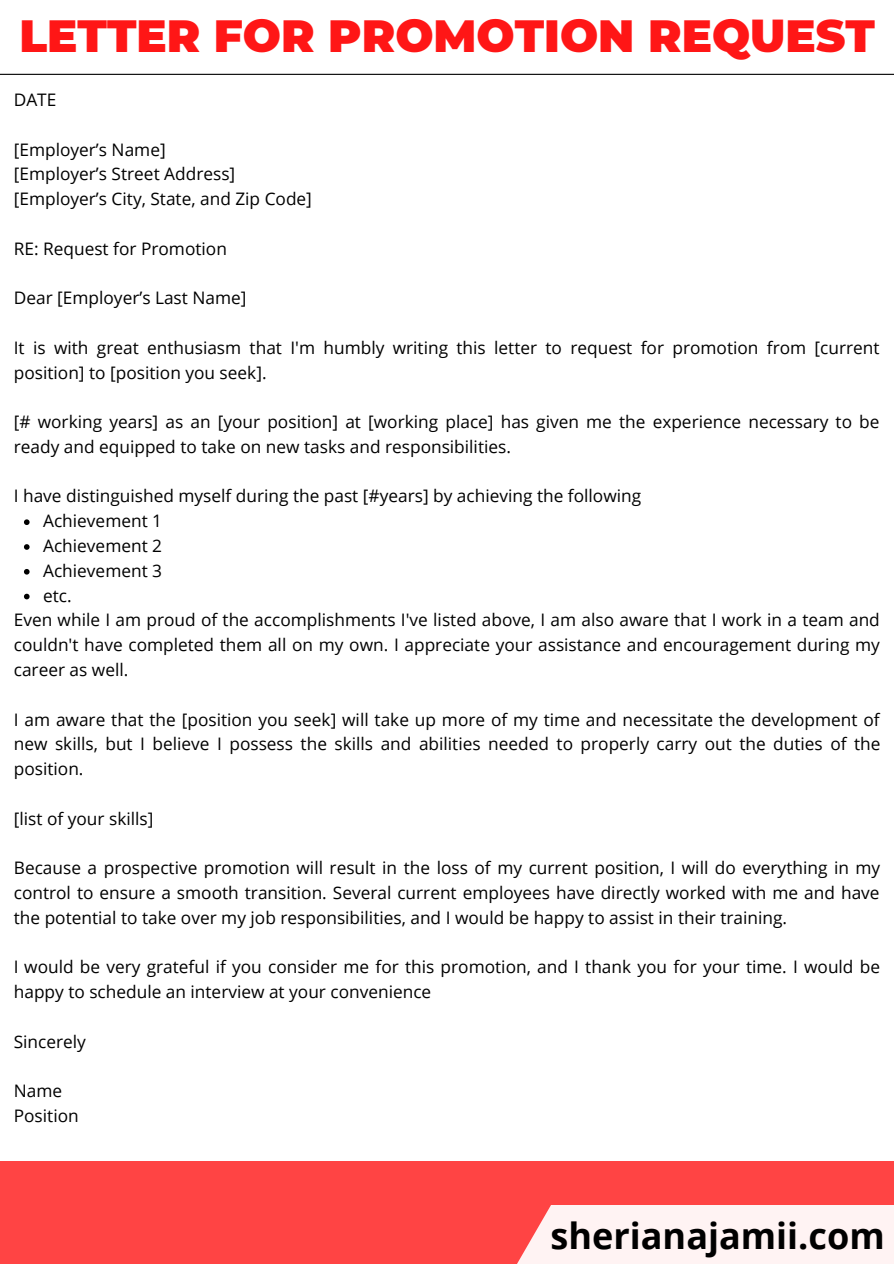
<style>
.page{position:relative;width:894px;height:1264px;background:#fff}
.page>*{position:absolute;margin:0;border:0;box-sizing:border-box;transform-origin:0 0}
.t1{font:900 45px "Montserrat";color:#ff1616}
.t2{font:700 36px "Open Sans";color:#000}
.t3{font:17.25px/24.8px "Open Sans";color:#000}
</style>
<div class="page">
<div style="left:0;top:1160px;width:893px;height:103px;background:#f44"></div>
<div style="left:517px;top:1205px;width:376px;height:58px;background:#fff3f3"></div>
<hr style="left:0;top:74px;width:893px;height:1px;background:#000">
<svg style="left:24px;top:519px;width:6px;height:6px"></svg>
<svg style="left:24px;top:544px;width:6px;height:6px"></svg>
<svg style="left:24px;top:569px;width:6px;height:5px"></svg>
<svg style="left:24px;top:593px;width:6px;height:6px"></svg>
<h1 class="t1" style="left:19px;top:8px;width:856px">LETTER FOR PROMOTION REQUEST</h1>
<p class="t3" style="left:14px;top:87px;width:44px">DATE</p>
<p class="t3" style="left:14px;top:136px;width:299px">[Employer’s Name]<br>[Employer’s Street Address] [Employer’s City, State, and Zip Code]</p>
<p class="t3" style="left:14px;top:235px;width:214px">RE: Request for Promotion</p>
<p class="t3" style="left:14px;top:285px;width:234px">Dear [Employer’s Last Name]</p>
<p class="t3" style="left:14px;top:335px;width:867px">It is with great enthusiasm that I'm humbly writing this letter to request for promotion from [current position] to [position you seek].</p>
<p class="t3" style="left:14px;top:409px;width:867px">[# working years] as an [your position] at [working place] has given me the experience necessary to be ready and equipped to take on new tasks and responsibilities.</p>
<p class="t3" style="left:14px;top:483px;width:628px">I have distinguished myself during the past [#years] by achieving the following</p>
<p class="t3" style="left:43px;top:508px;width:120px;text-align:justify">Achievement 1<br>Achievement 2<br>Achievement 3 etc.</p>
<p class="t3" style="left:14px;top:607px;width:867px;text-align:justify">Even while I am proud of the accomplishments I've listed above, I am also aware that I work in a team and couldn't have completed them all on my own. I appreciate your assistance and encouragement during my career as well.</p>
<p class="t3" style="left:14px;top:706px;width:868px;text-align:justify">I am aware that the [position you seek] will take up more of my time and necessitate the development of new skills, but I believe I possess the skills and abilities needed to properly carry out the duties of the position.</p>
<p class="t3" style="left:14px;top:805px;width:141px">[list of your skills]</p>
<p class="t3" style="left:14px;top:855px;width:867px;text-align:justify">Because a prospective promotion will result in the loss of my current position, I will do everything in my control to ensure a smooth transition. Several current employees have directly worked with me and have the potential to take over my job responsibilities, and I would be happy to assist in their training.</p>
<p class="t3" style="left:14px;top:954px;width:867px">I would be very grateful if you consider me for this promotion, and I thank you for your time. I would be happy to schedule an interview at your convenience</p>
<p class="t3" style="left:14px;top:1028px;width:74px">Sincerely</p>
<p class="t3" style="left:14px;top:1078px;width:66px">Name<br>Position</p>
<h2 class="t2" style="left:550px;top:1210px;width:335px">sherianajamii.com</h2>
</div>
